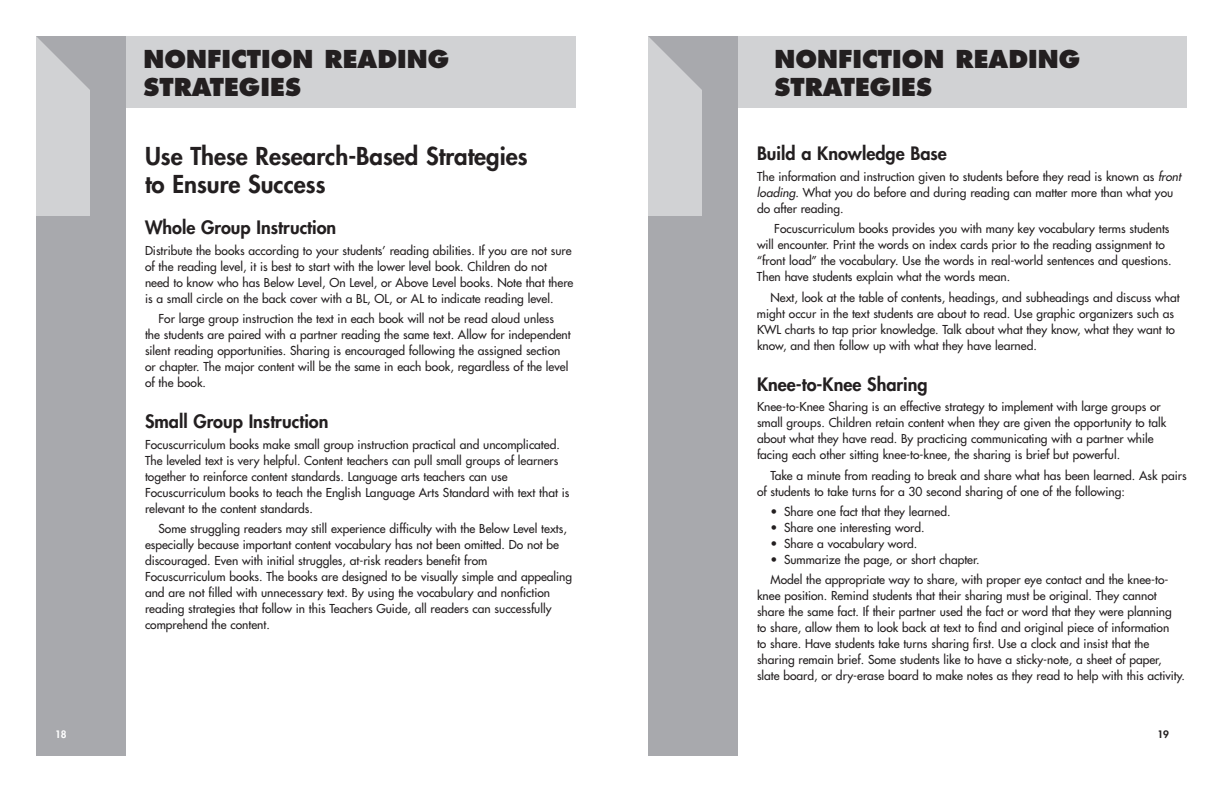
<style>
.page{position:relative;width:1224px;height:792px;background:#fff}
.page>*{position:absolute;margin:0;border:0;box-sizing:border-box;transform-origin:0 0}
.t1{font:800 24px/28px "Futura";color:#231f20}
.t2{font:800 24px/28px "Futura";color:#231f20}
.t3{font:800 18px "Futura";color:#231f20}
.t4{font:12px/16px "Futura";color:#231f20}
.t5{font:800 10px "Futura";color:#fff}
.t6{font:800 10px "Futura";color:#231f20}
.s1{font-style:italic}
</style>
<div class="page">
<div style="left:648px;top:36px;width:90px;height:720px;background:#a8a9ad"></div>
<div style="left:126px;top:36px;width:450px;height:72px;background:#d1d2d4"></div>
<div style="left:36px;top:36px;width:90px;height:720px;background:#a8a9ad"></div>
<div style="left:738px;top:36px;width:449px;height:72px;background:#d1d2d4"></div>
<svg style="left:36px;top:36px;width:54px;height:180px;background:#cacbce"></svg>
<svg style="left:648px;top:36px;width:54px;height:180px;background:#cacbce"></svg>
<h1 class="t1" style="left:144px;top:47px;width:307px">NONFICTION READING<br>STRATEGIES</h1>
<h1 class="t1" style="left:774px;top:47px;width:307px">NONFICTION READING<br>STRATEGIES</h1>
<h1 class="t2" style="left:145px;top:144px;width:384px">Use These Research-Based Strategies to Ensure Success</h1>
<h2 class="t3" style="left:145px;top:219px;width:193px">Whole Group Instruction</h2>
<p class="t4" style="left:145px;top:243px;width:430px">Distribute the books according to your students’ reading abilities. If you are not sure of the reading level, it is best to start with the lower level book. Children do not need to know who has Below Level, On Level, or Above Level books. Note that there is a small circle on the back cover with a BL, OL, or AL to indicate reading level.</p>
<p class="t4" style="left:145px;top:312px;width:427px;text-indent:14px">For large group instruction the text in each book will not be read aloud unless the students are paired with a partner reading the same text. Allow for independent silent reading opportunities. Sharing is encouraged following the assigned section or chapter. The major content will be the same in each book, regardless of the level of the book.</p>
<h2 class="t3" style="left:145px;top:413px;width:185px">Small Group Instruction</h2>
<p class="t4" style="left:145px;top:437px;width:426px">Focuscurriculum books make small group instruction practical and uncomplicated.<br>The leveled text is very helpful. Content teachers can pull small groups of learners together to reinforce content standards. Language arts teachers can use Focuscurriculum books to teach the English Language Arts Standard with text that is relevant to the content standards.</p>
<p class="t4" style="left:145px;top:522px;width:429px;text-indent:14px">Some struggling readers may still experience difficulty with the Below Level texts, especially because important content vocabulary has not been omitted. Do not be discouraged. Even with initial struggles, at-risk readers benefit from<br>Focuscurriculum books. The books are designed to be visually simple and appealing and are not filled with unnecessary text. By using the vocabulary and nonfiction reading strategies that follow in this Teachers Guide, all readers can successfully comprehend the content.</p>
<h2 class="t3" style="left:757px;top:145px;width:191px">Build a Knowledge Base</h2>
<p class="t4" style="left:757px;top:169px;width:426px">The information and instruction given to students before they read is known as <span class="s1">front loading</span>. What you do before and during reading can matter more than what you do after reading.</p>
<p class="t4" style="left:757px;top:222px;width:416px;text-indent:17px">Focuscurriculum books provides you with many key vocabulary terms students will encounter. Print the words on index cards prior to the reading assignment to “front load” the vocabulary. Use the words in real-world sentences and questions.<br>Then have students explain what the words mean.</p>
<p class="t4" style="left:757px;top:290px;width:424px;text-indent:14px">Next, look at the table of contents, headings, and subheadings and discuss what might occur in the text students are about to read. Use graphic organizers such as KWL charts to tap prior knowledge. Talk about what they know, what they want to know, and then follow up with what they have learned.</p>
<h2 class="t3" style="left:757px;top:375px;width:172px">Knee-to-Knee Sharing</h2>
<p class="t4" style="left:757px;top:399px;width:411px">Knee-to-Knee Sharing is an effective strategy to implement with large groups or small groups. Children retain content when they are given the opportunity to talk about what they have read. By practicing communicating with a partner while facing each other sitting knee-to-knee, the sharing is brief but powerful.</p>
<p class="t4" style="left:757px;top:468px;width:431px;text-indent:14px">Take a minute from reading to break and share what has been learned. Ask pairs of students to take turns for a 30 second sharing of one of the following:</p>
<p class="t4" style="left:770px;top:504px;width:182px">• Share one fact that they learned.</p>
<p class="t4" style="left:770px;top:520px;width:156px">• Share one interesting word.</p>
<p class="t4" style="left:770px;top:536px;width:148px">• Share a vocabulary word.</p>
<p class="t4" style="left:770px;top:550px;width:399px;line-height:20.5px">• Summarize the page, or short chapter.<br>Model the appropriate way to share, with proper eye contact and the knee-to-</p>
<p class="t4" style="left:757px;top:589px;width:430px">knee position. Remind students that their sharing must be original. They cannot share the same fact. If their partner used the fact or word that they were planning<br>to share, allow them to look back at text to find and original piece of information<br>to share. Have students take turns sharing first. Use a clock and insist that the sharing remain brief. Some students like to have a sticky-note, a sheet of paper, slate board, or dry-erase board to make notes as they read to help with this activity.</p>
<p class="t5" style="left:55px;top:730px;width:13px">18</p>
<p class="t6" style="left:1157px;top:730px;width:13px">19</p>
</div>
